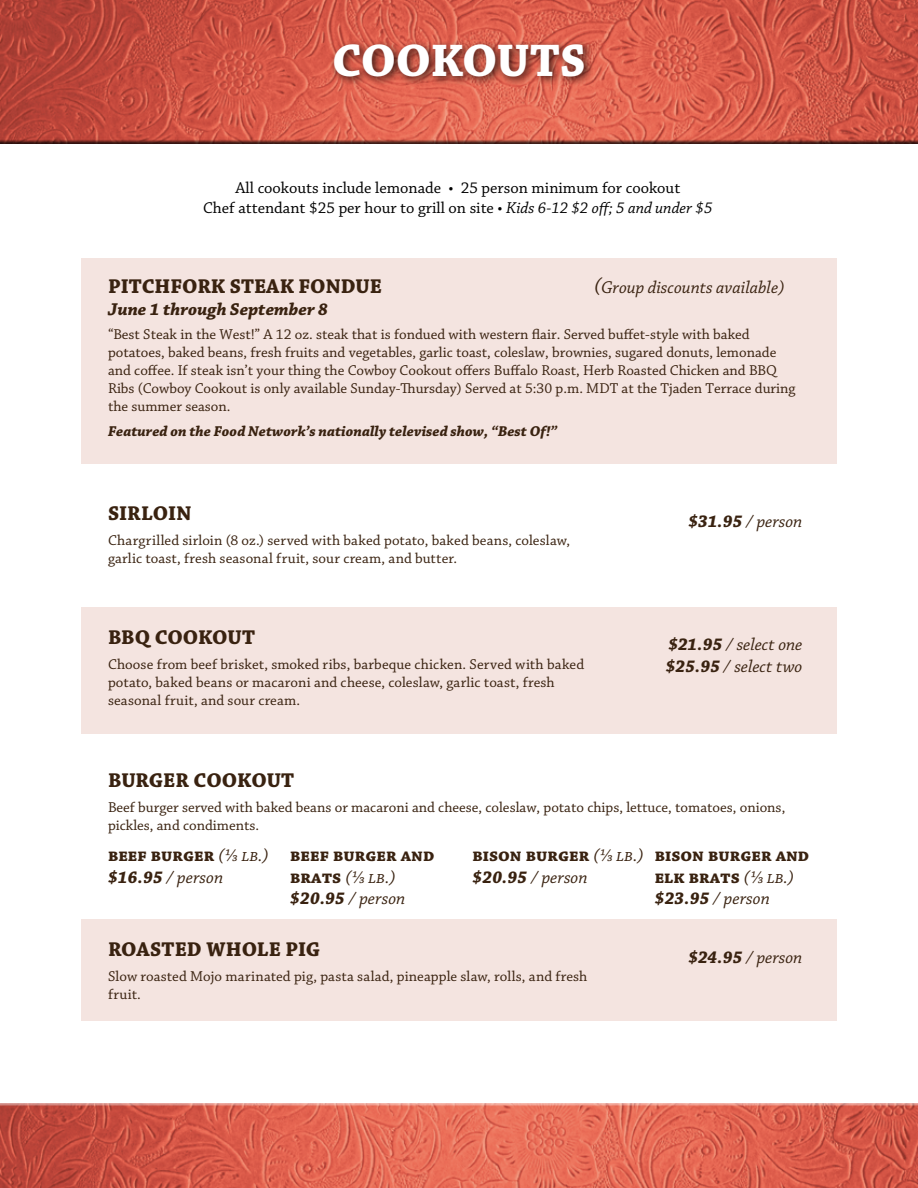
<style>
.page{position:relative;width:918px;height:1188px;background:#fff}
.page>*{position:absolute;margin:0;border:0;box-sizing:border-box;transform-origin:0 0}
.t1{font:700 48px "Chaparral Pro";color:#fff}
.t2{font:700 21px "Chaparral Pro";letter-spacing:.045em;color:#392210}
.t3{font:italic 18px/21.6px "Chaparral Pro";color:#392210}
.t4{font:700 18px/21.6px "Chaparral Pro";color:#392210}
.t5{font:italic 700 18px "Chaparral Pro";color:#392210}
.t6{font:16.5px/19.8px "Chaparral Pro";color:#000;text-align:center}
.t7{font:15px/18px "Chaparral Pro";color:#392210}
.t8{font:italic 700 15px "Chaparral Pro";color:#392210}
.s1{font-style:italic}
.s2{font-size:21px}
.s3{font-weight:700}
.s4{font-weight:700;font-style:normal}
.s5{font-weight:400;font-style:italic}
</style>
<div class="page">
<div style="left:0;top:1102px;width:918px;height:86px;background:#000;opacity:.75"></div>
<div style="left:0;top:0;width:918px;height:144px;background:#000;opacity:.75"></div>
<div style="left:328px;top:39px;width:266px;height:48px;background:#000;opacity:.75"></div>
<div style="left:81px;top:258px;width:756px;height:206px;background:#f4e4e0"></div>
<div style="left:81px;top:607px;width:756px;height:127px;background:#f4e4e0"></div>
<div style="left:81px;top:919px;width:756px;height:101px;background:#f4e4e0"></div>
<h1 class="t1" style="left:332px;top:32px;width:255px">COOKOUTS</h1>
<p class="t6" style="left:203px;top:179px;width:511px">All cookouts include lemonade • 25 person minimum for cookout<br>Chef attendant $25 per hour to grill on site • <span class="s1">Kids 6-12 $2 off; 5 and under $5</span></p>
<h2 class="t2" style="left:108px;top:274px;width:276px">PITCHFORK STEAK FONDUE</h2>
<p class="t3" style="left:594px;top:277px;width:192px"><span class="s2">(</span>Group discounts available)</p>
<p class="t5" style="left:108px;top:298px;width:222px">June 1 through September 8</p>
<p class="t7" style="left:108px;top:326px;width:689px">“Best Steak in the West!” A 12 oz. steak that is fondued with western flair. Served buffet-style with baked potatoes, baked beans, fresh fruits and vegetables, garlic toast, coleslaw, brownies, sugared donuts, lemonade and coffee. If steak isn’t your thing the Cowboy Cookout offers Buffalo Roast, Herb Roasted Chicken and BBQ Ribs (Cowboy Cookout is only available Sunday-Thursday) Served at 5:30 p.m. MDT at the Tjaden Terrace during the summer season.</p>
<p class="t8" style="left:108px;top:423px;width:451px">Featured on the Food Network’s nationally televised show, “Best Of!”</p>
<h2 class="t2" style="left:108px;top:501px;width:85px">SIRLOIN</h2>
<p class="t7" style="left:108px;top:532px;width:464px">Chargrilled sirloin (8 oz.) served with baked potato, baked beans, coleslaw, garlic toast, fresh seasonal fruit, sour cream, and butter.</p>
<h2 class="t2" style="left:108px;top:625px;width:149px">BBQ COOKOUT</h2>
<p class="t7" style="left:108px;top:656px;width:478px">Choose from beef brisket, smoked ribs, barbeque chicken. Served with baked potato, baked beans or macaroni and cheese, coleslaw, garlic toast, fresh seasonal fruit, and sour cream.</p>
<p class="t3" style="left:689px;top:511px;width:115px"><span class="s3">$31.95</span> / person</p>
<p class="t3" style="left:666px;top:635px;width:138px"><span class="s3">$21.95</span> / select one <span class="s3">$25.95</span> / select two</p>
<h2 class="t2" style="left:108px;top:768px;width:188px">BURGER COOKOUT</h2>
<p class="t7" style="left:108px;top:799px;width:679px">Beef burger served with baked beans or macaroni and cheese, coleslaw, potato chips, lettuce, tomatoes, onions, pickles, and condiments.</p>
<p class="t3" style="left:108px;top:846px;width:162px"><span class="s4">Beef Burger</span> (⅓ lb.) <span class="s3">$16.95</span> / person</p>
<p class="t4" style="left:290px;top:845px;width:146px">Beef Burger and brats <span class="s5">(⅓ lb.) </span><span class="s1">$20.95</span> <span class="s5">/ person</span></p>
<p class="t3" style="left:473px;top:846px;width:172px"><span class="s4">BISON Burger</span> (⅓ lb.) <span class="s3">$20.95</span> / person</p>
<p class="t4" style="left:655px;top:845px;width:156px">BISON BURGER AND<br>ELK BRATS <span class="s5">(⅓ lb.) </span><span class="s1">$23.95</span> <span class="s5">/ person</span></p>
<h2 class="t2" style="left:108px;top:937px;width:214px">ROASTED WHOLE PIG</h2>
<p class="t7" style="left:108px;top:968px;width:481px">Slow roasted Mojo marinated pig, pasta salad, pineapple slaw, rolls, and fresh fruit.</p>
<p class="t3" style="left:688px;top:947px;width:116px"><span class="s3">$24.95</span> / person</p>
</div>
